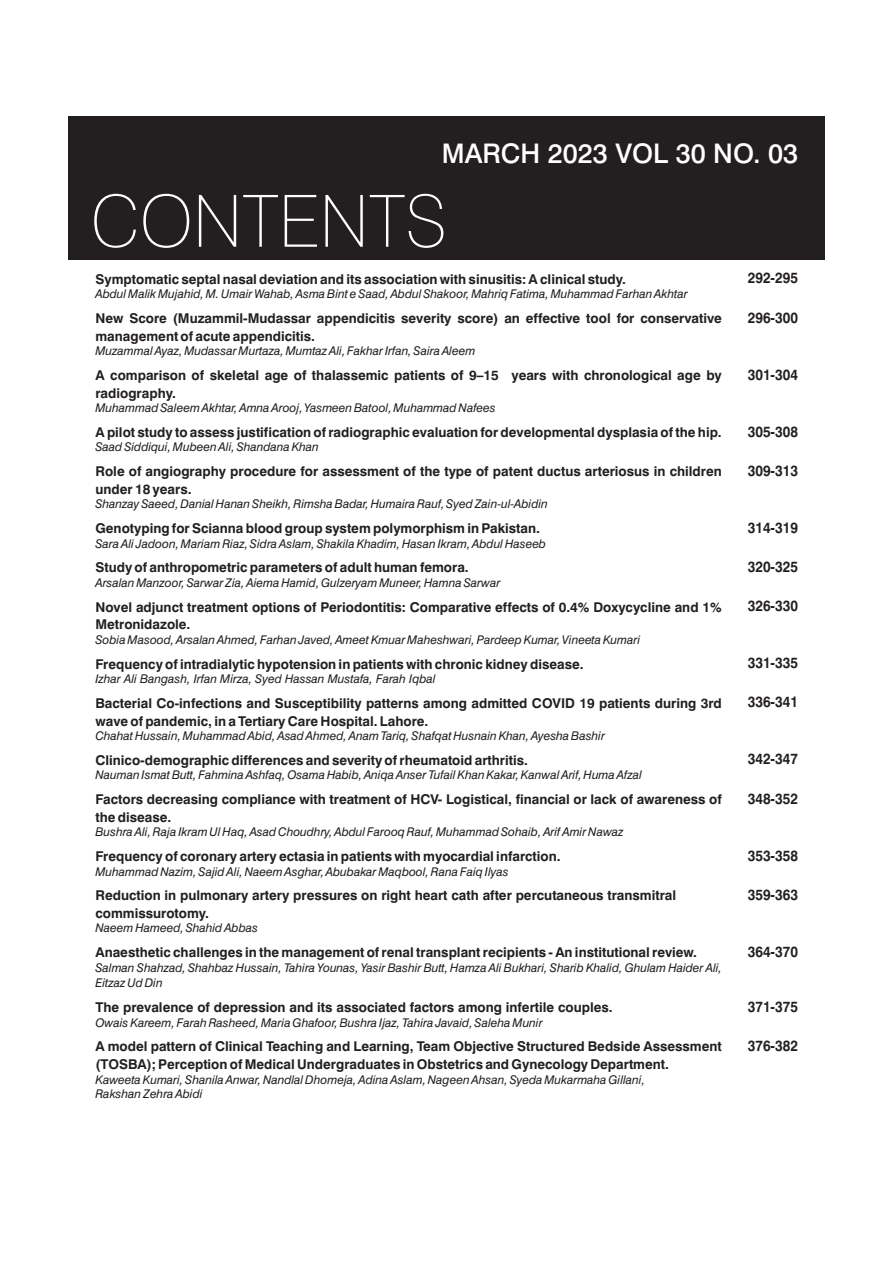
<style>
.page{position:relative;width:893px;height:1263px;background:#fff}
.page>*{position:absolute;margin:0;border:0;box-sizing:border-box;transform-origin:0 0}
.t1{font:100 72px "Swiss 721 BT";color:#fff}
.t2{font:500 27px "Swiss 721 BT";color:#fff}
.t3{font:700 15px "Swiss 721 BT";color:#231f20;scale:.89 1}
.t4{font:700 13.5px/17.9px "Swiss 721 BT";color:#231f20}
.t5{font:italic 12px/15.8px "Swiss 721 BT";color:#231f20}
</style>
<div class="page">
<div style="left:68px;top:116px;width:756px;height:143px;background:#231f20"></div>
<h2 class="t2" style="left:442px;top:142px;width:358px">MARCH 2023 VOL 30 NO. 03</h2>
<h1 class="t1" style="left:91px;top:192px;width:357px">CONTENTS</h1>
<p class="t4" style="left:95px;top:271px;width:532px">Symptomatic septal nasal deviation and its association with sinusitis: A clinical study.</p>
<p class="t5" style="left:95px;top:287px;width:594px">Abdul Malik Mujahid, M. Umair Wahab, Asma Bint e Saad, Abdul Shakoor, Mahriq Fatima, Muhammad Farhan Akhtar</p>
<p class="t4" style="left:95px;top:310px;width:628px">New Score (Muzammil-Mudassar appendicitis severity score) an effective tool for conservative management of acute appendicitis.</p>
<p class="t5" style="left:95px;top:344px;width:381px">Muzammal Ayaz, Mudassar Murtaza, Mumtaz Ali, Fakhar Irfan, Saira Aleem</p>
<p class="t4" style="left:95px;top:367px;width:628px">A comparison of skeletal age of thalassemic patients of 9–15 years with chronological age by radiography.</p>
<p class="t5" style="left:95px;top:401px;width:402px">Muhammad Saleem Akhtar, Amna Arooj, Yasmeen Batool, Muhammad Nafees</p>
<p class="t4" style="left:95px;top:424px;width:628px">A pilot study to assess justification of radiographic evaluation for developmental dysplasia of the hip.</p>
<p class="t5" style="left:95px;top:440px;width:225px">Saad Siddiqui, Mubeen Ali, Shandana Khan</p>
<p class="t4" style="left:95px;top:464px;width:628px">Role of angiography procedure for assessment of the type of patent ductus arteriosus in children under 18 years.</p>
<p class="t5" style="left:95px;top:497px;width:454px">Shanzay Saeed, Danial Hanan Sheikh, Rimsha Badar, Humaira Rauf, Syed Zain-ul-Abidin</p>
<p class="t4" style="left:95px;top:521px;width:446px">Genotyping for Scianna blood group system polymorphism in Pakistan.</p>
<p class="t5" style="left:95px;top:537px;width:452px">Sara Ali Jadoon, Mariam Riaz, Sidra Aslam, Shakila Khadim, Hasan Ikram, Abdul Haseeb</p>
<p class="t4" style="left:95px;top:560px;width:375px">Study of anthropometric parameters of adult human femora.</p>
<p class="t5" style="left:95px;top:576px;width:406px">Arsalan Manzoor, Sarwar Zia, Aiema Hamid, Gulzeryam Muneer, Hamna Sarwar</p>
<p class="t4" style="left:95px;top:599px;width:628px">Novel adjunct treatment options of Periodontitis: Comparative effects of 0.4% Doxycycline and 1%<br>Metronidazole.</p>
<p class="t5" style="left:95px;top:633px;width:546px">Sobia Masood, Arsalan Ahmed, Farhan Javed, Ameet Kmuar Maheshwari, Pardeep Kumar, Vineeta Kumari</p>
<p class="t4" style="left:95px;top:656px;width:490px">Frequency of intradialytic hypotension in patients with chronic kidney disease.</p>
<p class="t5" style="left:95px;top:672px;width:342px">Izhar Ali Bangash, Irfan Mirza, Syed Hassan Mustafa, Farah Iqbal</p>
<p class="t4" style="left:95px;top:695px;width:628px">Bacterial Co-infections and Susceptibility patterns among admitted COVID 19 patients during 3rd wave of pandemic, in a Tertiary Care Hospital. Lahore.</p>
<p class="t5" style="left:95px;top:729px;width:511px">Chahat Hussain, Muhammad Abid, Asad Ahmed, Anam Tariq, Shafqat Husnain Khan, Ayesha Bashir</p>
<p class="t4" style="left:95px;top:752px;width:434px">Clinico-demographic differences and severity of rheumatoid arthritis.</p>
<p class="t5" style="left:95px;top:768px;width:548px">Nauman Ismat Butt, Fahmina Ashfaq, Osama Habib, Aniqa Anser Tufail Khan Kakar, Kanwal Arif, Huma Afzal</p>
<p class="t4" style="left:95px;top:791px;width:628px">Factors decreasing compliance with treatment of HCV- Logistical, financial or lack of awareness of the disease.</p>
<p class="t5" style="left:95px;top:825px;width:530px">Bushra Ali, Raja Ikram Ul Haq, Asad Choudhry, Abdul Farooq Rauf, Muhammad Sohaib, Arif Amir Nawaz</p>
<p class="t4" style="left:95px;top:848px;width:467px">Frequency of coronary artery ectasia in patients with myocardial infarction.</p>
<p class="t5" style="left:95px;top:864px;width:415px">Muhammad Nazim, Sajid Ali, Naeem Asghar, Abubakar Maqbool, Rana Faiq Ilyas</p>
<p class="t4" style="left:95px;top:888px;width:582px">Reduction in pulmonary artery pressures on right heart cath after percutaneous transmitral commissurotomy.</p>
<p class="t5" style="left:95px;top:921px;width:164px">Naeem Hameed, Shahid Abbas</p>
<p class="t4" style="left:95px;top:944px;width:603px">Anaesthetic challenges in the management of renal transplant recipients - An institutional review.</p>
<p class="t5" style="left:95px;top:960px;width:628px">Salman Shahzad, Shahbaz Hussain, Tahira Younas, Yasir Bashir Butt, Hamza Ali Bukhari, Sharib Khalid, Ghulam Haider Ali,<br>Eitzaz Ud Din</p>
<p class="t4" style="left:95px;top:999px;width:519px">The prevalence of depression and its associated factors among infertile couples.</p>
<p class="t5" style="left:95px;top:1015px;width:449px">Owais Kareem, Farah Rasheed, Maria Ghafoor, Bushra Ijaz, Tahira Javaid, Saleha Munir</p>
<p class="t4" style="left:95px;top:1039px;width:628px">A model pattern of Clinical Teaching and Learning, Team Objective Structured Bedside Assessment (TOSBA); Perception of Medical Undergraduates in Obstetrics and Gynecology Department.</p>
<p class="t5" style="left:95px;top:1073px;width:551px;line-height:14.2px">Kaweeta Kumari, Shanila Anwar, Nandlal Dhomeja, Adina Aslam, Nageen Ahsan, Syeda Mukarmaha Gillani,<br>Rakshan Zehra Abidi</p>
<p class="t3" style="left:748px;top:272px;width:58px">292-295</p>
<p class="t3" style="left:748px;top:311px;width:58px">296-300</p>
<p class="t3" style="left:748px;top:368px;width:58px">301-304</p>
<p class="t3" style="left:748px;top:425px;width:58px">305-308</p>
<p class="t3" style="left:748px;top:464px;width:58px">309-313</p>
<p class="t3" style="left:748px;top:521px;width:58px">314-319</p>
<p class="t3" style="left:748px;top:561px;width:58px">320-325</p>
<p class="t3" style="left:748px;top:600px;width:58px">326-330</p>
<p class="t3" style="left:748px;top:657px;width:58px">331-335</p>
<p class="t3" style="left:748px;top:696px;width:58px">336-341</p>
<p class="t3" style="left:748px;top:753px;width:58px">342-347</p>
<p class="t3" style="left:748px;top:792px;width:58px">348-352</p>
<p class="t3" style="left:748px;top:849px;width:58px">353-358</p>
<p class="t3" style="left:748px;top:888px;width:58px">359-363</p>
<p class="t3" style="left:748px;top:945px;width:58px">364-370</p>
<p class="t3" style="left:748px;top:1000px;width:58px">371-375</p>
<p class="t3" style="left:748px;top:1039px;width:58px">376-382</p>
</div>
